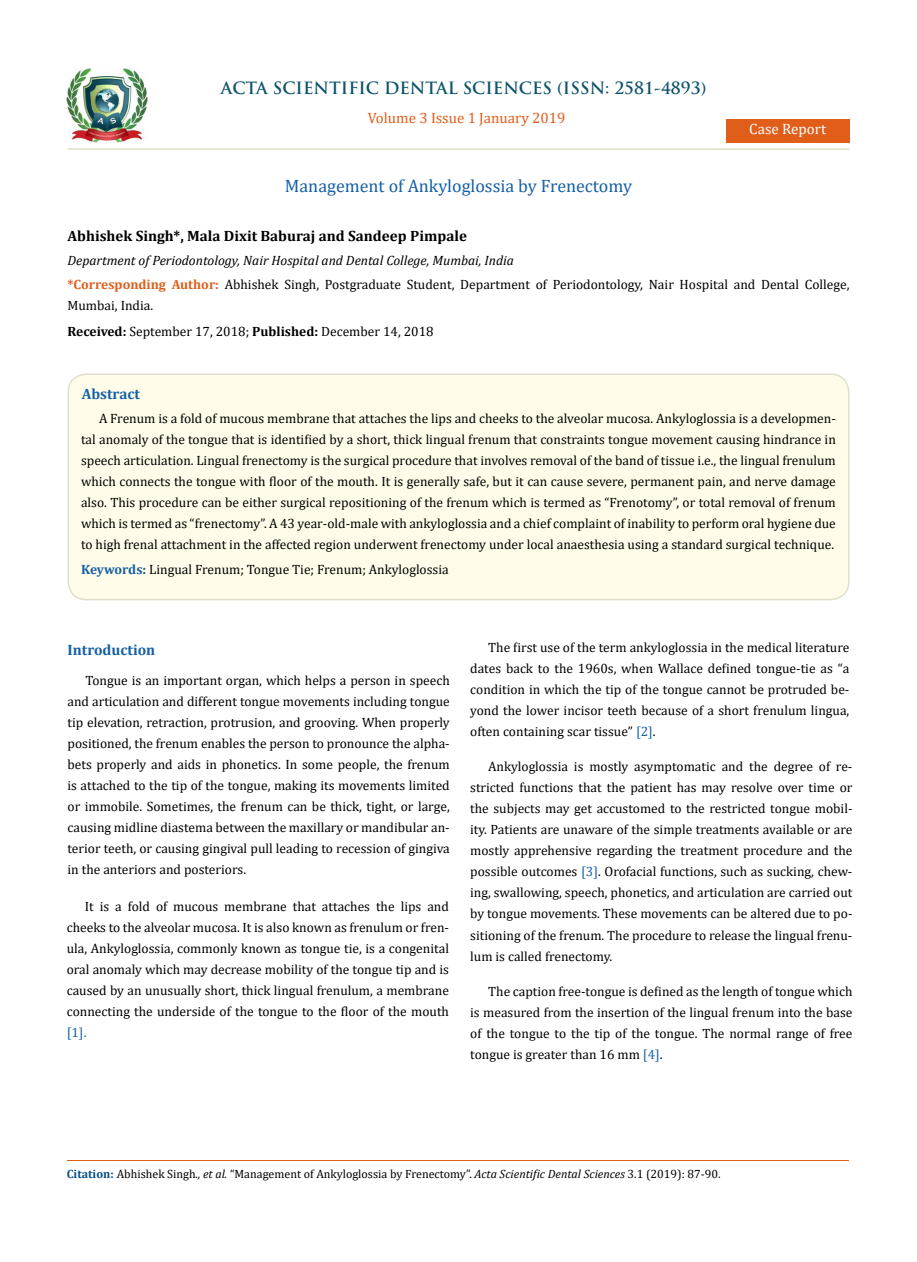
<style>
.page{position:relative;width:917px;height:1262px;background:#fff}
.page>*{position:absolute;margin:0;border:0;box-sizing:border-box;transform-origin:0 0}
.t1{font:18px "Cambria";color:#1560a6}
.t2{font:700 16.5px "Trajan Pro";color:#0e546a}
.t3{font:700 15px "Cambria";color:#000}
.t4{font:15px "Cambria";color:#e05d1a}
.t5{font:700 15px "Cambria";color:#1560a6}
.t6{font:15px "Cambria";color:#fff}
.t7{font:13.5px/21px "Cambria";color:#000;text-align:justify}
.t8{font:13.5px "Cambria";color:#1560a6}
.t9{font:12px "Cambria";color:#000}
.s1{font-style:italic}
.s2{font-weight:700;color:#e05d1a}
.s3{font-weight:700}
.s4{font-weight:700;color:#1560a6}
.s5{font-weight:700;color:#0e546a}
.s6{color:#1560a6}
.s7{font-weight:700;color:#035089}
</style>
<div class="page">
<img style="left:67px;top:68px;width:80px;height:74px">
<div style="left:726px;top:119px;width:123px;height:23px;background:#e05d1a"></div>
<div style="left:68px;top:374px;width:780px;height:225px;background:#fffde9;border-radius:18px"></div>
<div style="left:67px;top:373px;width:782px;height:227px;border:2px solid #e0dfcd;border-radius:18px"></div>
<hr style="left:67px;top:148px;width:782px;height:2px;background:#e0dfcd">
<hr style="left:67px;top:1159px;width:782px;height:1px;background:#e05d1a">
<p class="t2" style="left:221px;top:77px;width:487px">ACTA SCIENTIFIC DENTAL SCIENCES (ISSN: 2581-4893)</p>
<p class="t4" style="left:368px;top:109px;width:199px">Volume 3 Issue 1 January 2019</p>
<p class="t6" style="left:749px;top:120px;width:78px">Case Report</p>
<h1 class="t1" style="left:285px;top:175px;width:349px">Management of Ankyloglossia by Frenectomy</h1>
<p class="t3" style="left:67px;top:225px;width:401px">Abhishek Singh*, Mala Dixit Baburaj and Sandeep Pimpale</p>
<p class="t7" style="left:67px;top:247px;width:783px;line-height:24.8px"><span class="s1">Department of Periodontology, Nair Hospital and Dental College, Mumbai, India<br></span><span class="s2">*Corresponding Author:</span> Abhishek Singh, Postgraduate Student, Department of Periodontology, Nair Hospital and Dental College,</p>
<p class="t7" style="left:67px;top:295px;width:87px">Mumbai, India.</p>
<p class="t7" style="left:67px;top:321px;width:368px"><span class="s3">Received:</span> September 17, 2018; <span class="s3">Published:</span> December 14, 2018</p>
<p class="t5" style="left:82px;top:383px;width:60px">Abstract</p>
<p class="t7" style="left:81px;top:408px;width:756px;text-indent:18px">A Frenum is a fold of mucous membrane that attaches the lips and cheeks to the alveolar mucosa. Ankyloglossia is a developmen&shy;tal anomaly of the tongue that is identified by a short, thick lingual frenum that constraints tongue movement causing hindrance in speech articulation. Lingual frenectomy is the surgical procedure that involves removal of the band of tissue i.e., the lingual frenulum which connects the tongue with floor of the mouth. It is generally safe, but it can cause severe, permanent pain, and nerve damage also. This procedure can be either surgical repositioning of the frenum which is termed as “Frenotomy”, or total removal of frenum which is termed as “frenectomy”. A 43 year-old-male with ankyloglossia and a chief complaint of inability to perform oral hygiene due to high frenal attachment in the affected region underwent frenectomy under local anaesthesia using a standard surgical technique.</p>
<p class="t7" style="left:81px;top:559px;width:369px"><span class="s4">Keywords</span><span class="s5">:</span> Lingual Frenum; Tongue Tie; Frenum; Ankyloglossia</p>
<p class="t5" style="left:68px;top:639px;width:89px">Introduction</p>
<p class="t7" style="left:67px;top:669px;width:384px;text-indent:18px">Tongue is an important organ, which helps a person in speech and articulation and different tongue movements including tongue tip elevation, retraction, protrusion, and grooving. When properly positioned, the frenum enables the person to pronounce the alpha&shy;bets properly and aids in phonetics. In some people, the frenum is attached to the tip of the tongue, making its movements limited or immobile. Sometimes, the frenum can be thick, tight, or large, causing midline diastema between the maxillary or mandibular an&shy;terior teeth, or causing gingival pull leading to recession of gingiva in the anteriors and posteriors.</p>
<p class="t7" style="left:67px;top:895px;width:384px;text-indent:18px">It is a fold of mucous membrane that attaches the lips and cheeks to the alveolar mucosa. It is also known as frenulum or fren&shy;ula, Ankyloglossia, commonly known as tongue tie, is a congenital oral anomaly which may decrease mobility of the tongue tip and is caused by an unusually short, thick lingual frenulum, a membrane connecting the underside of the tongue to the floor of the mouth</p>
<p class="t8" style="left:67px;top:1024px;width:21px">[1].</p>
<p class="t7" style="left:470px;top:637px;width:381px;text-indent:18px">The first use of the term ankyloglossia in the medical literature dates back to the 1960s, when Wallace defined tongue-tie as “a condition in which the tip of the tongue cannot be protruded be&shy;yond the lower incisor teeth because of a short frenulum lingua, often containing scar tissue” <span class="s6">[2]</span>.</p>
<p class="t7" style="left:470px;top:756px;width:384px;text-indent:18px">Ankyloglossia is mostly asymptomatic and the degree of re&shy;stricted functions that the patient has may resolve over time or the subjects may get accustomed to the restricted tongue mobil&shy;ity. Patients are unaware of the simple treatments available or are mostly apprehensive regarding the treatment procedure and the possible outcomes <span class="s6">[3]</span>. Orofacial functions, such as sucking, chew&shy;ing, swallowing, speech, phonetics, and articulation are carried out by tongue movements. These movements can be altered due to po&shy;sitioning of the frenum. The procedure to release the lingual frenu&shy;lum is called frenectomy.</p>
<p class="t7" style="left:470px;top:981px;width:384px;text-indent:18px">The caption free-tongue is defined as the length of tongue which is measured from the insertion of the lingual frenum into the base of the tongue to the tip of the tongue. The normal range of free tongue is greater than 16 mm <span class="s6">[4]</span>.</p>
<p class="t9" style="left:67px;top:1167px;width:655px"><span class="s7">Citation:</span> Abhishek Singh<span class="s1">., et al.</span> “Management of Ankyloglossia by Frenectomy”. <span class="s1">Acta Scientific Dental Sciences</span> 3.1 (2019): 87-90.</p>
</div>
